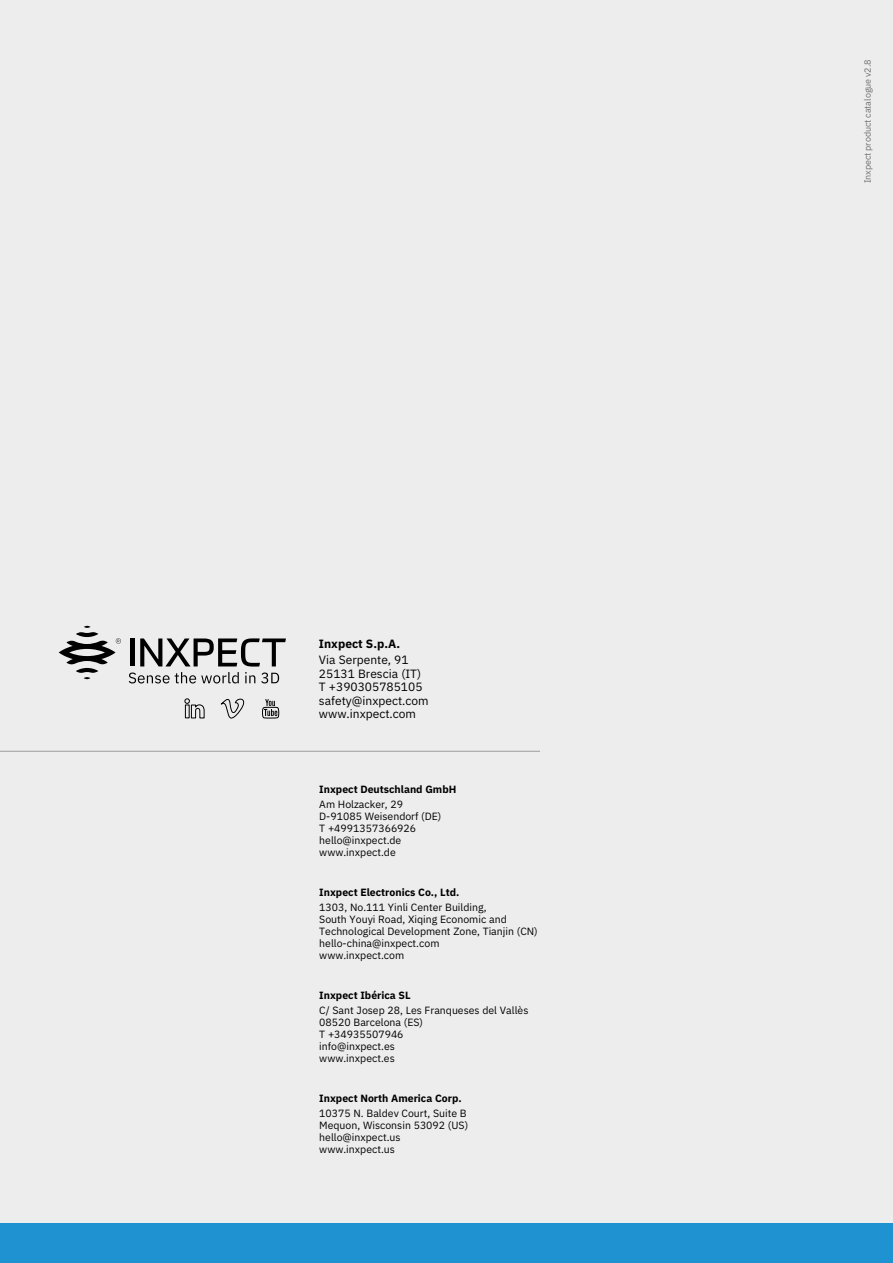
<style>
.page{position:relative;width:893px;height:1263px;background:#ededed}
.page>*{position:absolute;margin:0;border:0;box-sizing:border-box;transform-origin:0 0}
.t1{font:12px/13.5px "IBM Plex Sans";color:#000}
.t2{font:700 12px "IBM Plex Sans";color:#000}
.t3{font:10.5px/12px "IBM Plex Sans";color:#000}
.t4{font:700 10.5px "IBM Plex Sans";color:#000}
.t5{font:9px "IBM Plex Sans";letter-spacing:-.01em;color:#706f6f}
</style>
<div class="page">
<div style="left:0;top:1224px;width:893px;height:39px;background:#1f92d1"></div>
<svg style="left:184px;top:698px;width:21px;height:21px"></svg>
<svg style="left:221px;top:698px;width:23px;height:21px"></svg>
<svg style="left:262px;top:699px;width:17px;height:19px"></svg>
<hr style="left:0;top:751px;width:540px;height:1px;background:#9d9d9c">
<svg style="left:59px;top:626px;width:62px;height:53px"></svg>
<hr style="left:130px;top:638px;width:4px;height:28px;background:#000">
<svg style="left:140px;top:638px;width:146px;height:28px"></svg>
<svg style="left:129px;top:672px;width:150px;height:11px"></svg>
<p class="t2" style="left:319px;top:634px;width:83px">Inxpect S.p.A.</p>
<p class="t1" style="left:319px;top:652px;width:111px">Via Serpente, 91<br>25131 Brescia (IT)<br>T +390305785105 safety@inxpect.com www.inxpect.com</p>
<p class="t4" style="left:319px;top:780px;width:139px">Inxpect Deutschland GmbH</p>
<p class="t3" style="left:319px;top:797px;width:124px">Am Holzacker, 29<br>D-91085 Weisendorf (DE)<br>T +4991357366926 hello@inxpect.de www.inxpect.de</p>
<p class="t4" style="left:319px;top:883px;width:142px">Inxpect Electronics Co., Ltd.</p>
<p class="t3" style="left:319px;top:900px;width:220px">1303, No.111 Yinli Center Building,<br>South Youyi Road, Xiqing Economic and Technological Development Zone, Tianjin (CN) hello-china@inxpect.com<br>www.inxpect.com</p>
<p class="t4" style="left:319px;top:987px;width:93px">Inxpect Ibérica SL</p>
<p class="t3" style="left:319px;top:1003px;width:211px">C/ Sant Josep 28, Les Franqueses del Vallès<br>08520 Barcelona (ES)<br>T +34935507946<br>info@inxpect.es<br>www.inxpect.es</p>
<p class="t4" style="left:319px;top:1090px;width:144px">Inxpect North America Corp.</p>
<p class="t3" style="left:319px;top:1107px;width:150px">10375 N. Baldev Court, Suite B<br>Mequon, Wisconsin 53092 (US) hello@inxpect.us www.inxpect.us</p>
<p class="t5" style="left:861px;top:183px;width:125px;rotate:-90deg">Inxpect product catalogue v2.8</p>
</div>
